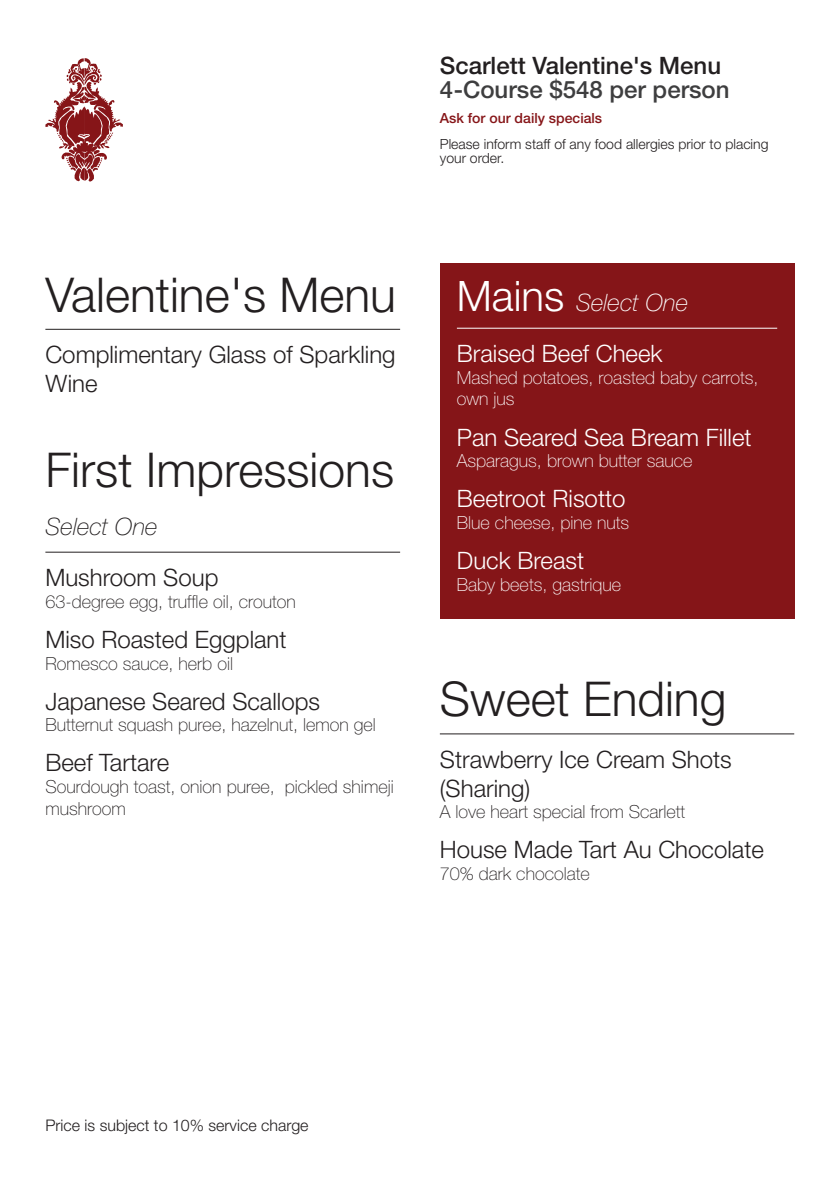
<style>
.page{position:relative;width:840px;height:1191px;background:#fff}
.page>*{position:absolute;margin:0;border:0;box-sizing:border-box;transform-origin:0 0}
.H1_Section{font:300 48px "Helvetica Neue LT Std";color:#231f20}
.Dish_Name{font:300 24px/28.8px "Helvetica Neue LT Std";color:#231f20}
.Header_Menu_Title{font:500 24px/24px "Helvetica Neue LT Std";color:#231f20}
.Dish_Name-2{font:300 24px "Helvetica Neue LT Std";color:#fff}
.White_Dish_Name{font:300 24px "Helvetica Neue LT Std";color:#fff}
.H1_Section_White{font:italic 100 24px "Helvetica Neue LT Std";color:#fff}
.H1_Section-2{font:italic 100 24px "Helvetica Neue LT Std";color:#231f20}
.t1{font:100 18px/21.6px "Helvetica Neue LT Std";color:#231f20}
.t2{font:100 18px/21.6px "Helvetica Neue LT Std";color:#fff}
.t3{font:300 16px "Helvetica Neue LT Std";color:#231f20}
.Header_Body{font:300 14px/14px "Helvetica Neue LT Std";color:#231f20}
.Header_Specials{font:500 14px "Helvetica Neue LT Std";color:#861518}
.s1{color:#3e3e3f}
.s2{font-weight:300;font-style:normal;font-size:42px}
</style>
<div class="page">
<svg style="left:45px;top:58px;width:78px;height:124px"></svg>
<div style="left:439px;top:264px;width:354px;height:355px;background:#851518"></div>
<hr style="left:456px;top:328px;width:320px;height:1px;background:#fff">
<hr style="left:45px;top:551px;width:355px;height:1px;background:#231f20">
<hr style="left:45px;top:329px;width:355px;height:1px;background:#231f20">
<hr style="left:439px;top:733px;width:354px;height:1px;background:#231f20">
<p class="H1_Section" style="left:45px;top:265px;width:352px">Valentine's Menu</p>
<p class="Dish_Name" style="left:45px;top:340px;width:351px">Complimentary Glass of Sparkling<br>Wine</p>
<p class="H1_Section" style="left:45px;top:440px;width:350px">First Impressions</p>
<p class="H1_Section-2" style="left:45px;top:512px;width:114px">Select One</p>
<p class="Dish_Name" style="left:45px;top:562px;width:174px">Mushroom Soup</p>
<p class="t1" style="left:45px;top:590px;width:252px">63-degree egg, truffle oil, crouton</p>
<p class="Dish_Name" style="left:45px;top:624px;width:242px">Miso Roasted Eggplant</p>
<p class="t1" style="left:45px;top:652px;width:189px">Romesco sauce, herb oil</p>
<p class="Dish_Name" style="left:45px;top:686px;width:276px">Japanese Seared Scallops</p>
<p class="t1" style="left:45px;top:714px;width:332px">Butternut squash puree, hazelnut, lemon gel</p>
<p class="Dish_Name" style="left:45px;top:748px;width:125px">Beef Tartare</p>
<p class="t1" style="left:45px;top:776px;width:349px">Sourdough toast, onion puree, pickled shimeji mushroom</p>
<p class="Header_Menu_Title" style="left:439px;top:53px;width:291px">Scarlett Valentine's Menu<br><span class="s1">4-Course $548 per person</span></p>
<p class="Header_Specials" style="left:439px;top:110px;width:164px">Ask for our daily specials</p>
<p class="Header_Body" style="left:439px;top:136px;width:330px">Please inform staff of any food allergies prior to placing your order.</p>
<p class="H1_Section_White" style="left:456px;top:288px;width:233px"><span class="s2">Mains</span> Select One</p>
<p class="White_Dish_Name" style="left:456px;top:339px;width:207px">Braised Beef Cheek</p>
<p class="t2" style="left:456px;top:366px;width:303px">Mashed potatoes, roasted baby carrots, own jus</p>
<p class="Dish_Name-2" style="left:456px;top:422px;width:296px">Pan Seared Sea Bream Fillet</p>
<p class="t2" style="left:456px;top:450px;width:237px">Asparagus, brown butter sauce</p>
<p class="Dish_Name-2" style="left:456px;top:484px;width:170px">Beetroot Risotto</p>
<p class="t2" style="left:456px;top:512px;width:174px">Blue cheese, pine nuts</p>
<p class="White_Dish_Name" style="left:456px;top:546px;width:129px">Duck Breast</p>
<p class="t2" style="left:456px;top:573px;width:166px">Baby beets, gastrique</p>
<p class="H1_Section" style="left:439px;top:670px;width:288px">Sweet Ending</p>
<p class="Dish_Name" style="left:439px;top:744px;width:293px">Strawberry Ice Cream Shots (Sharing)</p>
<p class="t1" style="left:439px;top:801px;width:247px">A love heart special from Scarlett</p>
<p class="Dish_Name" style="left:439px;top:835px;width:325px">House Made Tart Au Chocolate</p>
<p class="t1" style="left:439px;top:863px;width:151px">70% dark chocolate</p>
<p class="t3" style="left:45px;top:1116px;width:264px">Price is subject to 10% service charge</p>
</div>
